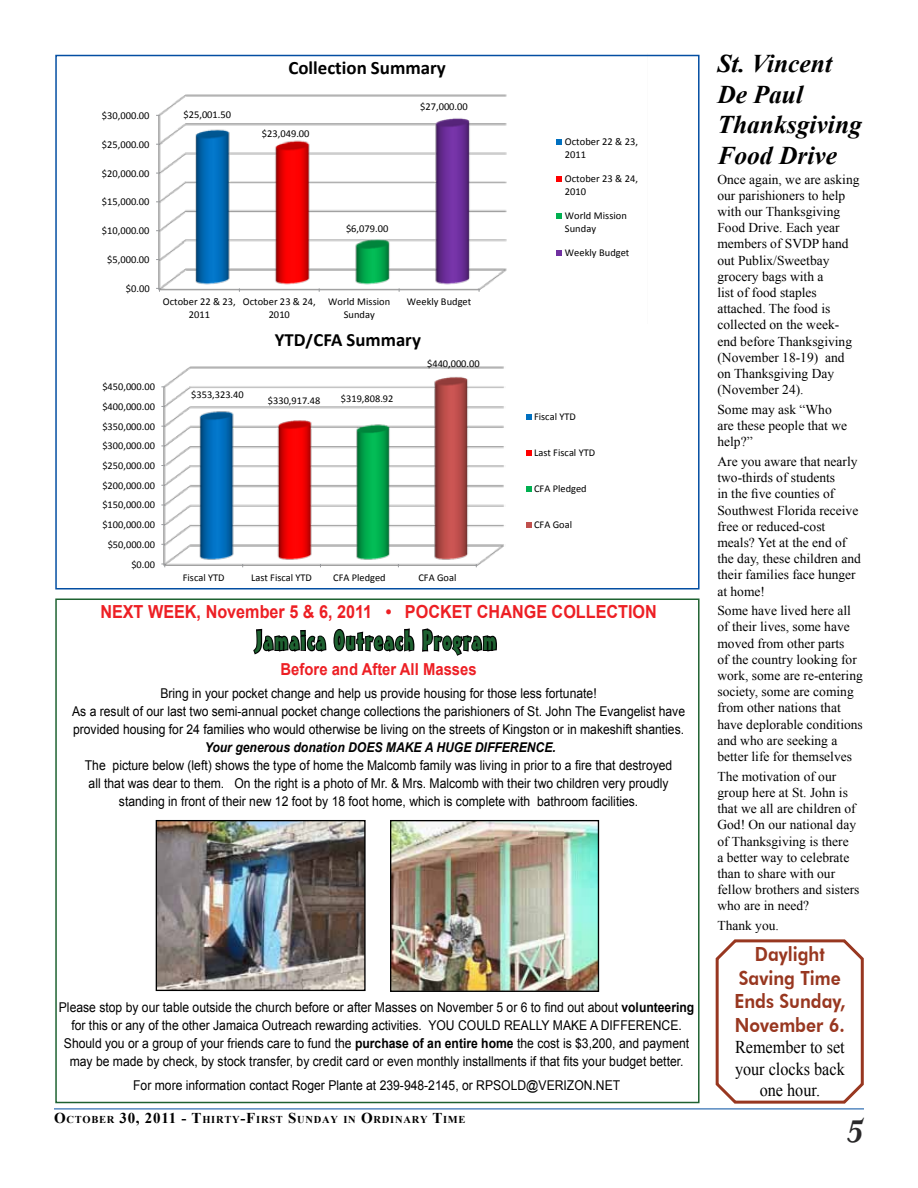
<style>
.page{position:relative;width:918px;height:1188px;background:#fff}
.page>*{position:absolute;margin:0;border:0;box-sizing:border-box;transform-origin:0 0}
.t1{font:italic 700 36px "Mrs Eaves OT";color:#292829}
.t2{font:27px "Mister Earl BT";letter-spacing:.06em;color:#1e6231}
.t3{font:italic 700 25.5px/30.6px "Times New Roman";color:#000}
.t4{font:800 19.5px/23.4px "Futura BT";color:#983720;text-align:center;scale:.9 1}
.t5{font:700 18.9px "Calibri";color:#000}
.t6{font:700 18.75px "Calibri";color:#000}
.t7{font:700 18px "Arial";color:#ed1f24;scale:.9 1}
.t8{font:18px/21.6px "Times New Roman";color:#000;text-align:center;scale:.9 1}
.t9{font:700 16.5px "Arial";color:#ed1f24;scale:.9 1}
.t10{font:13.5px/18px "Arial";color:#000;text-align:center;scale:.9 1}
.t11{font:13.5px/16.2px "Times New Roman";color:#000}
.t12{font:italic 700 13.5px "Arial";color:#000;scale:.9 1}
.t13{font:10.5px/12.9px "Calibri";color:#000;text-align:center}
.t14{font:700 10.5px "Times New Roman";letter-spacing:.07em;color:#000}
.t15{font:10.35px "Calibri";color:#000}
.s1{font-weight:700}
.s2{font-size:15px}
</style>
<div class="page">
<hr style="left:54px;top:1109px;width:810px;height:1px;background:#034ea2">
<div style="left:55px;top:599px;width:645px;height:504px;border:2px solid #1e6231"></div>
<svg style="left:100px;top:54px;width:547px;height:238px"></svg>
<svg style="left:161px;top:366px;width:371px;height:202px"></svg>
<div style="left:55px;top:55px;width:645px;height:535px;border:2px solid #034ea2"></div>
<img style="left:158px;top:822px;width:206px;height:167px">
<div style="left:156px;top:820px;width:210px;height:171px;border:1px solid #000"></div>
<img style="left:392px;top:822px;width:205px;height:168px">
<div style="left:390px;top:820px;width:209px;height:172px;border:1px solid #000"></div>
<svg style="left:253px;top:628px;width:244px;height:28px"></svg>
<svg style="left:715px;top:939px;width:149px;height:165px"></svg>
<h3 class="t5" style="left:288px;top:56px;width:159px">Collection Summary</h3>
<p class="t13" style="left:102px;top:109px;width:49px">$30,000.00</p>
<p class="t13" style="left:102px;top:138px;width:49px">$25,000.00</p>
<p class="t13" style="left:102px;top:167px;width:49px">$20,000.00</p>
<p class="t13" style="left:102px;top:196px;width:49px">$15,000.00</p>
<p class="t13" style="left:102px;top:224px;width:49px">$10,000.00</p>
<p class="t13" style="left:107px;top:253px;width:44px">$5,000.00</p>
<p class="t13" style="left:126px;top:282px;width:25px">$0.00</p>
<p class="t15" style="left:102px;top:380px;width:54px">$450,000.00</p>
<p class="t15" style="left:102px;top:400px;width:54px">$400,000.00</p>
<p class="t15" style="left:102px;top:420px;width:54px">$350,000.00</p>
<p class="t15" style="left:102px;top:439px;width:54px">$300,000.00</p>
<p class="t15" style="left:102px;top:459px;width:54px">$250,000.00</p>
<p class="t15" style="left:102px;top:479px;width:54px">$200,000.00</p>
<p class="t15" style="left:102px;top:498px;width:54px">$150,000.00</p>
<p class="t15" style="left:102px;top:518px;width:54px">$100,000.00</p>
<p class="t15" style="left:108px;top:538px;width:49px">$50,000.00</p>
<p class="t15" style="left:131px;top:558px;width:25px">$0.00</p>
<p class="t13" style="left:184px;top:108px;width:49px">$25,001.50</p>
<p class="t13" style="left:262px;top:127px;width:49px">$23,049.00</p>
<p class="t13" style="left:420px;top:100px;width:49px">$27,000.00</p>
<p class="t13" style="left:346px;top:222px;width:44px">$6,079.00</p>
<p class="t13" style="left:163px;top:295px;width:74px">October 22 &amp; 23,<br>2011</p>
<p class="t13" style="left:243px;top:295px;width:74px">October 23 &amp; 24,<br>2010</p>
<p class="t13" style="left:328px;top:295px;width:63px">World Mission<br>Sunday</p>
<p class="t13" style="left:407px;top:295px;width:66px">Weekly Budget</p>
<h3 class="t6" style="left:275px;top:328px;width:148px">YTD/CFA Summary</h3>
<p class="t15" style="left:191px;top:388px;width:54px">$353,323.40</p>
<p class="t15" style="left:268px;top:394px;width:54px">$330,917.48</p>
<p class="t15" style="left:341px;top:392px;width:54px">$319,808.92</p>
<p class="t15" style="left:427px;top:357px;width:54px">$440,000.00</p>
<p class="t15" style="left:183px;top:571px;width:43px">Fiscal YTD</p>
<p class="t15" style="left:251px;top:571px;width:62px">Last Fiscal YTD</p>
<p class="t15" style="left:333px;top:571px;width:54px">CFA Pledged</p>
<p class="t15" style="left:418px;top:571px;width:40px">CFA Goal</p>
<p class="t13" style="left:565px;top:135px;width:75px;text-align:left">October 22 &amp; 23,<br>2011</p>
<p class="t13" style="left:565px;top:172px;width:75px;text-align:left">October 23 &amp; 24,<br>2010</p>
<p class="t13" style="left:565px;top:209px;width:63px;text-align:left">World Mission<br>Sunday</p>
<p class="t13" style="left:565px;top:246px;width:66px">Weekly Budget</p>
<p class="t15" style="left:534px;top:410px;width:43px">Fiscal YTD</p>
<p class="t15" style="left:534px;top:446px;width:63px">Last Fiscal YTD</p>
<p class="t15" style="left:534px;top:482px;width:54px">CFA Pledged</p>
<p class="t15" style="left:534px;top:518px;width:40px">CFA Goal</p>
<h3 class="t7" style="left:100px;top:600px;width:620px">NEXT WEEK, November 5 &amp; 6, 2011 • POCKET CHANGE COLLECTION</h3>
<h2 class="t2" style="left:256px;top:624px;width:242px">Jamaica Outreach Program</h2>
<p class="t9" style="left:281px;top:659px;width:219px">Before and After All Masses</p>
<p class="t10" style="left:72px;top:684px;width:683px">Bring in your pocket change and help us provide housing for those less fortunate!<br>As a result of our last two semi-annual pocket change collections the parishioners of St. John The Evangelist have provided housing for 24 families who would otherwise be living on the streets of Kingston or in makeshift shanties.</p>
<p class="t12" style="left:205px;top:738px;width:392px">Your generous donation DOES MAKE A HUGE DIFFERENCE.</p>
<p class="t10" style="left:85px;top:756px;width:654px">The picture below (left) shows the type of home the Malcomb family was living in prior to a fire that destroyed all that was dear to them. On the right is a photo of Mr. &amp; Mrs. Malcomb with their two children very proudly standing in front of their new 12 foot by 18 foot home, which is complete with bathroom facilities.</p>
<p class="t10" style="left:59px;top:999px;width:708px">Please stop by our table outside the church before or after Masses on November 5 or 6 to find out about <span class="s1">volunteering </span>for this or any of the other Jamaica Outreach rewarding activities. YOU COULD REALLY MAKE A DIFFERENCE.<br>Should you or a group of your friends care to fund the <span class="s1">purchase of an entire home</span> the cost is $3,200, and payment may be made by check, by stock transfer, by credit card or even monthly installments if that fits your budget better.</p>
<p class="t10" style="left:133px;top:1077px;width:543px">For more information contact Roger Plante at 239-948-2145, or RPSOLD@VERIZON.NET</p>
<p class="t14" style="left:54px;top:1112px;width:412px"><span class="s2">O</span>CTOBER <span class="s2">30, 2011 - T</span>HIRTY<span class="s2">-F</span>IRST <span class="s2">S</span>UNDAY IN <span class="s2">O</span>RDINARY <span class="s2">T</span>IME</p>
<h3 class="t3" style="left:717px;top:47px;width:146px">St. Vincent<br>De Paul<br>Thanksgiving<br>Food Drive</h3>
<p class="t11" style="left:717px;top:171px;width:144px">Once again, we are asking our parishioners to help with our Thanksgiving<br>Food Drive. Each year members of SVDP hand out Publix/Sweetbay grocery bags with a<br>list of food staples attached. The food is collected on the week&shy;end before Thanksgiving (November 18-19) and on Thanksgiving Day (November 24).</p>
<p class="t11" style="left:717px;top:401px;width:131px">Some may ask “Who are these people that we help?”</p>
<p class="t11" style="left:717px;top:453px;width:145px">Are you aware that nearly two-thirds of students<br>in the five counties of<br>Southwest Florida receive free or reduced-cost meals? Yet at the end of the day, these children and their families face hunger at home!</p>
<p class="t11" style="left:717px;top:602px;width:147px">Some have lived here all of their lives, some have moved from other parts<br>of the country looking for work, some are re-entering society, some are coming from other nations that have deplorable conditions and who are seeking a better life for themselves</p>
<p class="t11" style="left:717px;top:768px;width:144px">The motivation of our group here at St. John is that we all are children of<br>God! On our national day of Thanksgiving is there<br>a better way to celebrate than to share with our fellow brothers and sisters who are in need?</p>
<p class="t11" style="left:717px;top:917px;width:63px">Thank you.</p>
<h3 class="t4" style="left:734px;top:943px;width:125px">Daylight<br>Saving Time<br>Ends Sunday,<br>November 6.</h3>
<h3 class="t8" style="left:735px;top:1036px;width:123px">Remember to set your clocks back one hour.</h3>
<h1 class="t1" style="left:847px;top:1106px;width:18px">5</h1>
</div>
